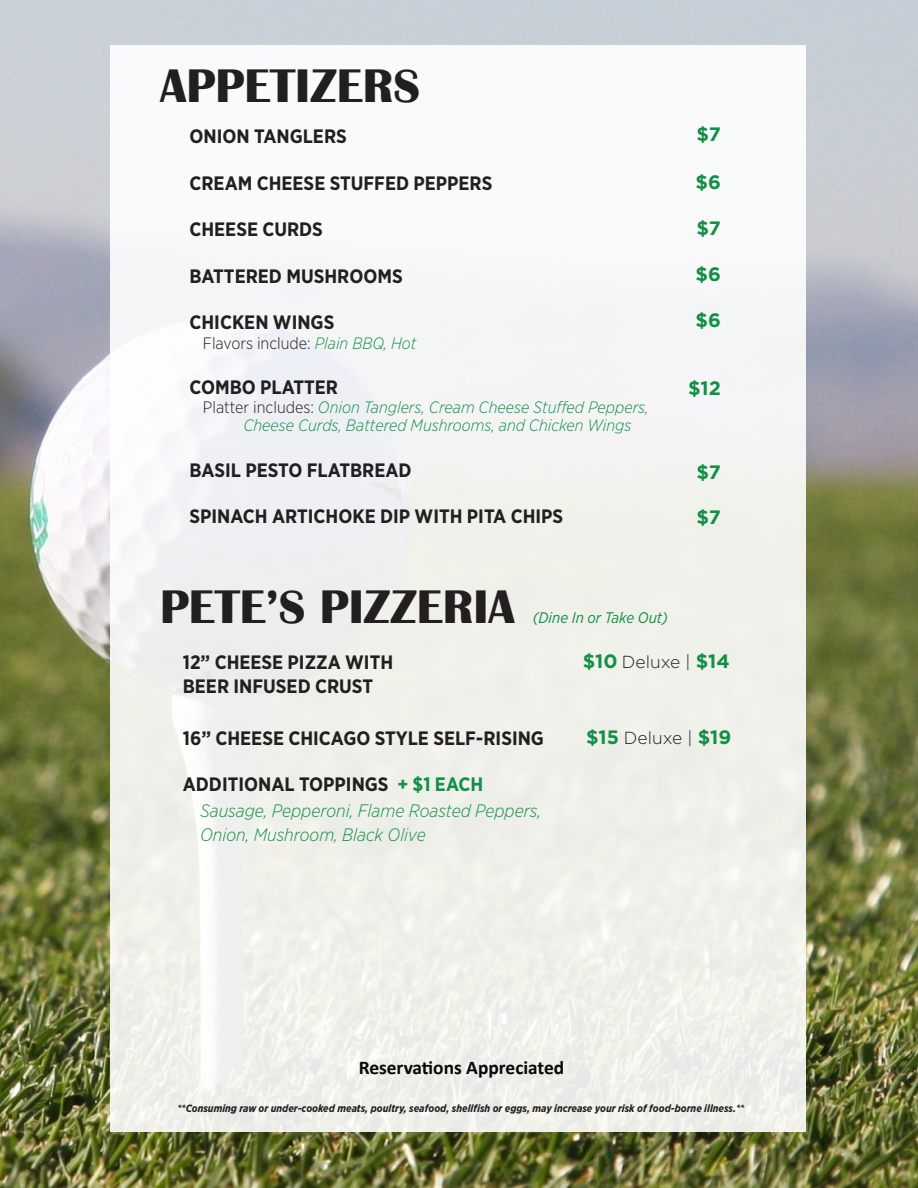
<style>
.page{position:relative;width:918px;height:1188px;background:#fff}
.page>*{position:absolute;margin:0;border:0;box-sizing:border-box;transform-origin:0 0}
.Food_category{font:700 48.45px "Britannic";color:#231f20}
.food_name{font:700 19.35px/24px "Gotham Narrow";color:#231f20}
.t1{font:700 19.35px "Calibri";color:#090706}
.t2{font:700 19.35px "Gotham";color:#129045}
.description{font:italic 300 18px/24px "Gotham Narrow";color:#129045}
.t3{font:300 17.4px "Gotham";color:#231f20}
.description-2{font:italic 300 16.5px "Gotham Narrow";color:#129045}
.description-3{font:300 16.5px "Gotham Narrow";color:#231f20}
.Food_category-2{font:italic 15.3px "Gotham Narrow";color:#129045}
.t4{font:italic 700 10.5px "Gotham Narrow";color:#231f20}
.s1{font-style:italic;color:#129045}
.s2{font-style:normal;color:#231f20}
.s3{font-weight:700;font-size:19.35px;color:#129045}
.s4{color:#129045}
</style>
<div class="page">
<img style="left:0;top:0;width:918px;height:1188px">
<div style="left:111px;top:45px;width:695px;height:1087px;background:#f2f2ef"></div>
<p class="Food_category" style="left:160px;top:59px;width:261px">APPETIZERS</p>
<p class="food_name" style="left:189px;top:124px;width:159px">ONION TANGLERS</p>
<p class="food_name" style="left:189px;top:171px;width:304px">CREAM CHEESE STUFFED PEPPERS</p>
<p class="food_name" style="left:189px;top:217px;width:135px">CHEESE CURDS</p>
<p class="food_name" style="left:189px;top:264px;width:215px">BATTERED MUSHROOMS</p>
<p class="food_name" style="left:189px;top:311px;width:146px">CHICKEN WINGS</p>
<p class="description-3" style="left:203px;top:333px;width:215px">Flavors include: <span class="s1">Plain BBQ, Hot</span></p>
<p class="food_name" style="left:189px;top:375px;width:150px">COMBO PLATTER</p>
<p class="description-2" style="left:203px;top:397px;width:447px"><span class="s2">Platter includes:</span> Onion Tanglers, Cream Cheese Stuffed Peppers,</p>
<p class="description-2" style="left:243px;top:415px;width:389px">Cheese Curds, Battered Mushrooms, and Chicken Wings</p>
<p class="food_name" style="left:189px;top:458px;width:224px">BASIL PESTO FLATBREAD</p>
<p class="food_name" style="left:189px;top:504px;width:375px">SPINACH ARTICHOKE DIP WITH PITA CHIPS</p>
<p class="t2" style="left:697px;top:122px;width:26px">$7</p>
<p class="t2" style="left:695px;top:170px;width:27px">$6</p>
<p class="t2" style="left:697px;top:215px;width:26px">$7</p>
<p class="t2" style="left:695px;top:261px;width:27px">$6</p>
<p class="t2" style="left:695px;top:307px;width:27px">$6</p>
<p class="t2" style="left:688px;top:375px;width:34px">$12</p>
<p class="t2" style="left:697px;top:459px;width:26px">$7</p>
<p class="t2" style="left:697px;top:504px;width:26px">$7</p>
<p class="Food_category" style="left:160px;top:580px;width:356px">PETE’S PIZZERIA</p>
<p class="Food_category-2" style="left:533px;top:608px;width:137px">(Dine In or Take Out)</p>
<p class="t3" style="left:622px;top:651px;width:109px">Deluxe | <span class="s3">$14</span></p>
<p class="t2" style="left:583px;top:649px;width:36px">$10</p>
<p class="food_name" style="left:183px;top:650px;width:212px">12” CHEESE PIZZA WITH<br>BEER INFUSED CRUST</p>
<p class="food_name" style="left:183px;top:726px;width:363px">16” CHEESE CHICAGO STYLE SELF-RISING</p>
<p class="food_name" style="left:183px;top:773px;width:302px">ADDITIONAL TOPPINGS <span class="s4">+ $1 EACH</span></p>
<p class="description" style="left:200px;top:798px;width:343px">Sausage, Pepperoni, Flame Roasted Peppers,<br>Onion, Mushroom, Black Olive</p>
<p class="t2" style="left:586px;top:724px;width:34px">$15</p>
<p class="t3" style="left:624px;top:726px;width:109px">Deluxe | <span class="s3">$19</span></p>
<p class="t1" style="left:359px;top:1055px;width:207px">Reservations Appreciated</p>
<p class="t4" style="left:178px;top:1101px;width:568px">**Consuming raw or under-cooked meats, poultry, seafood, shellfish or eggs, may increase your risk of food-borne illness.**</p>
</div>
